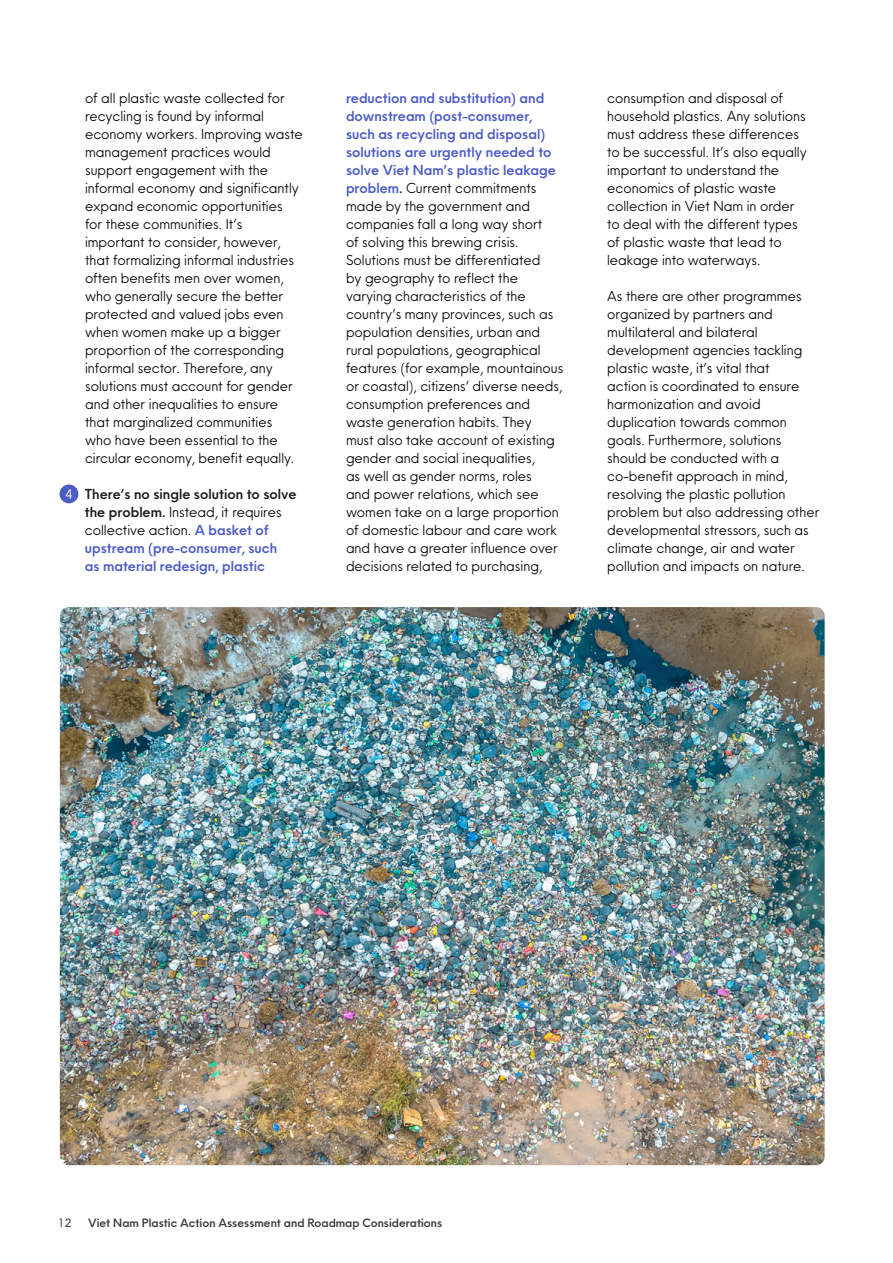
<style>
.page{position:relative;width:893px;height:1263px;background:#fff}
.page>*{position:absolute;margin:0;border:0;box-sizing:border-box;transform-origin:0 0}
.t1{font:13.5px/18px "Neue Einstellung";color:#000}
.t2{font:600 13.5px/18px "Neue Einstellung";color:#4c5cc5}
.t3{font:600 11.25px "Neue Einstellung";color:#3c3c3b}
.t4{font:11.25px "Neue Einstellung";color:#3c3c3b}
.s1{font-family:"Katwijk Mono";font-weight:300;color:#fff}
.s2{color:#1d1d1d}
.s3{font-weight:400;color:#000}
.s4{font-weight:600;color:#4c5cc5}
.s5{font-weight:600;color:#1d1d1d}
</style>
<div class="page">
<div style="left:60px;top:484px;width:18px;height:19px;background:#4c5cc5;border-radius:50%"></div>
<img style="left:60px;top:607px;width:765px;height:558px">
<p class="t1" style="left:85px;top:88px;width:219px">of all plastic waste collected for recycling is found by informal economy workers. Improving waste management practices would support engagement with the informal economy and significantly expand economic opportunities for these communities. It’s important to consider, however, that formalizing informal industries often benefits men over women, who generally secure the better protected and valued jobs even when women make up a bigger proportion of the corresponding informal sector. Therefore, any solutions must account for gender and other inequalities to ensure that marginalized communities<br>who have been essential to the circular economy, benefit equally.</p>
<p class="t2" style="left:85px;top:484px;width:213px;text-indent:-20px"><span class="s1">4</span> <span class="s2">There’s no single solution to solve the problem.</span> <span class="s3">Instead, it requires collective action.</span> A basket of upstream (pre-consumer, such<br>as material redesign, plastic</p>
<p class="t1" style="left:346px;top:88px;width:219px"><span class="s4">reduction and substitution) and downstream (post-consumer, such as recycling and disposal) solutions are urgently needed to solve Viet Nam’s plastic leakage problem</span><span class="s5">.</span> Current commitments made by the government and companies fall a long way short<br>of solving this brewing crisis.<br>Solutions must be differentiated<br>by geography to reflect the varying characteristics of the country’s many provinces, such as population densities, urban and rural populations, geographical features (for example, mountainous or coastal), citizens’ diverse needs, consumption preferences and waste generation habits. They<br>must also take account of existing gender and social inequalities,<br>as well as gender norms, roles<br>and power relations, which see women take on a large proportion of domestic labour and care work and have a greater influence over decisions related to purchasing,</p>
<p class="t1" style="left:607px;top:88px;width:201px">consumption and disposal of household plastics. Any solutions must address these differences to be successful. It’s also equally important to understand the economics of plastic waste collection in Viet Nam in order to deal with the different types of plastic waste that lead to leakage into waterways.</p>
<p class="t1" style="left:607px;top:286px;width:214px">As there are other programmes organized by partners and multilateral and bilateral development agencies tackling plastic waste, it’s vital that<br>action is coordinated to ensure harmonization and avoid duplication towards common goals. Furthermore, solutions should be conducted with a co-benefit approach in mind, resolving the plastic pollution problem but also addressing other developmental stressors, such as climate change, air and water pollution and impacts on nature.</p>
<p class="t4" style="left:58px;top:1213px;width:15px">12</p>
<p class="t3" style="left:88px;top:1213px;width:356px">Viet Nam Plastic Action Assessment and Roadmap Considerations</p>
</div>
